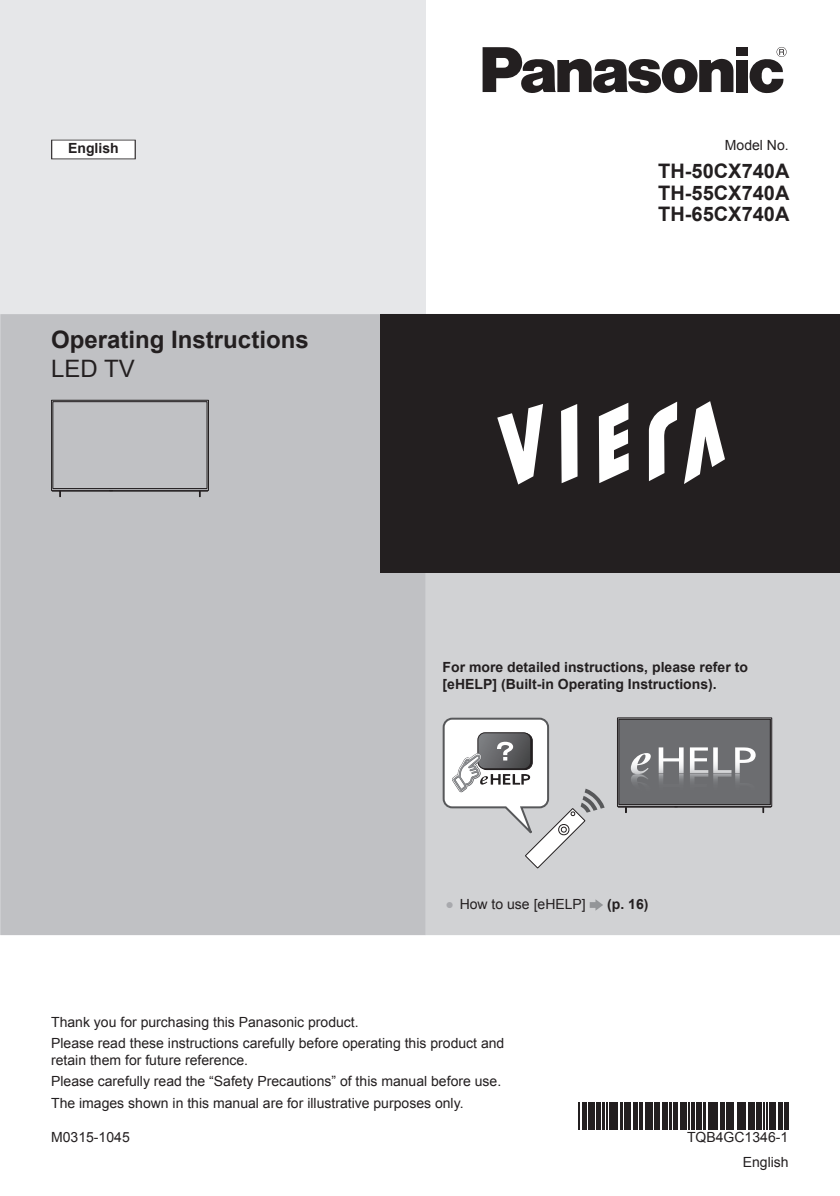
<style>
.page{position:relative;width:840px;height:1196px;background:#fff}
.page>*{position:absolute;margin:0;border:0;box-sizing:border-box;transform-origin:0 0}
.t1{font:700 24px "Arial";color:#231f20}
.t2{font:24px "Arial";color:#231f20}
.t3{font:700 20px/21.4px "Arial";color:#231f20;text-align:justify}
.t4{font:14px/21.4px "Arial";color:#231f20}
.t5{font:700 14px/16.8px "Arial";color:#231f20}
.s1{color:#a8a9ad}
</style>
<div class="page">
<div style="left:0;top:0;width:425px;height:935px;background:#e6e7e9"></div>
<div style="left:425px;top:572px;width:414px;height:363px;background:#d1d2d4"></div>
<div style="left:0;top:314px;width:425px;height:621px;background:#c0c1c4"></div>
<div style="left:380px;top:314px;width:459px;height:258px;background:#231f20"></div>
<div style="left:735px;top:47px;width:12px;height:9px;background:#231f20"></div>
<div style="left:735px;top:60px;width:12px;height:32px;background:#231f20"></div>
<svg style="left:482px;top:47px;width:251px;height:46px"></svg>
<svg style="left:749px;top:47px;width:37px;height:46px"></svg>
<svg style="left:598px;top:403px;width:30px;height:80px"></svg>
<svg style="left:561px;top:404px;width:16px;height:79px"></svg>
<svg style="left:684px;top:401px;width:40px;height:83px"></svg>
<svg style="left:648px;top:402px;width:29px;height:79px"></svg>
<svg style="left:497px;top:404px;width:46px;height:81px"></svg>
<svg style="left:525px;top:809px;width:59px;height:59px;fill:#d1d2d4"></svg>
<div style="left:525px;top:808px;width:60px;height:60px;border:1px solid #231f20;border-radius:12px"></div>
<svg style="left:557px;top:823px;width:13px;height:12px"></svg>
<svg style="left:570px;top:785px;width:37px;height:31px"></svg>
<svg style="left:441px;top:717px;width:109px;height:124px"></svg>
<svg style="left:616px;top:717px;width:156px;height:96px"></svg>
<svg style="left:589px;top:899px;width:14px;height:12px"></svg>
<svg style="left:51px;top:400px;width:158px;height:97px"></svg>
<svg style="left:51px;top:140px;width:85px;height:19px"></svg>
<div style="left:52px;top:140px;width:83px;height:18px;background:#fff"></div>
<svg style="left:578px;top:1102px;width:5px;height:27px"></svg>
<hr style="left:584px;top:1102px;width:3px;height:27px;background:#231f20">
<hr style="left:588px;top:1102px;width:2px;height:27px;background:#231f20">
<svg style="left:591px;top:1102px;width:3px;height:27px"></svg>
<hr style="left:595px;top:1102px;width:2px;height:27px;background:#231f20">
<hr style="left:598px;top:1102px;width:2px;height:27px;background:#231f20">
<hr style="left:601px;top:1102px;width:3px;height:27px;background:#231f20">
<svg style="left:606px;top:1102px;width:8px;height:27px"></svg>
<hr style="left:615px;top:1102px;width:2px;height:27px;background:#231f20">
<hr style="left:620px;top:1102px;width:2px;height:27px;background:#231f20">
<svg style="left:624px;top:1102px;width:18px;height:27px"></svg>
<hr style="left:644px;top:1102px;width:3px;height:27px;background:#231f20">
<svg style="left:648px;top:1102px;width:11px;height:27px"></svg>
<hr style="left:661px;top:1102px;width:3px;height:27px;background:#231f20">
<hr style="left:665px;top:1102px;width:3px;height:27px;background:#231f20">
<hr style="left:669px;top:1102px;width:2px;height:27px;background:#231f20">
<hr style="left:672px;top:1102px;width:3px;height:27px;background:#231f20">
<svg style="left:676px;top:1102px;width:18px;height:27px"></svg>
<hr style="left:695px;top:1102px;width:3px;height:27px;background:#231f20">
<hr style="left:699px;top:1102px;width:2px;height:27px;background:#231f20">
<hr style="left:702px;top:1102px;width:3px;height:27px;background:#231f20">
<svg style="left:708px;top:1102px;width:9px;height:27px"></svg>
<hr style="left:720px;top:1102px;width:2px;height:27px;background:#231f20">
<svg style="left:723px;top:1102px;width:7px;height:27px"></svg>
<hr style="left:731px;top:1102px;width:3px;height:27px;background:#231f20">
<hr style="left:736px;top:1102px;width:3px;height:27px;background:#231f20">
<svg style="left:740px;top:1102px;width:11px;height:27px"></svg>
<hr style="left:752px;top:1102px;width:2px;height:27px;background:#231f20">
<hr style="left:755px;top:1102px;width:3px;height:27px;background:#231f20">
<hr style="left:759px;top:1102px;width:3px;height:27px;background:#231f20">
<svg style="left:763px;top:1102px;width:16px;height:27px"></svg>
<hr style="left:780px;top:1102px;width:2px;height:27px;background:#231f20">
<hr style="left:783px;top:1102px;width:3px;height:27px;background:#231f20">
<svg style="left:787px;top:1102px;width:1px;height:27px"></svg>
<p class="t5" style="left:68px;top:140px;width:52px">English</p>
<p class="t4" style="left:724px;top:134px;width:65px">Model No.</p>
<h2 class="t3" style="left:658px;top:161px;width:133px">TH-50CX740A TH-55CX740A TH-65CX740A</h2>
<h1 class="t1" style="left:51px;top:327px;width:259px">Operating Instructions</h1>
<h1 class="t2" style="left:51px;top:356px;width:85px">LED TV</h1>
<p class="t5" style="left:442px;top:659px;width:306px">For more detailed instructions, please refer to [eHELP] (Built-in Operating Instructions).</p>
<p class="t4" style="left:445px;top:894px;width:142px"><span class="s1">●</span> How to use [eHELP]</p>
<p class="t5" style="left:607px;top:896px;width:43px">(p. 16)</p>
<p class="t4" style="left:51px;top:1011px;width:454px">Thank you for purchasing this Panasonic product.<br>Please read these instructions carefully before operating this product and</p>
<p class="t4" style="left:51px;top:1049px;width:451px">retain them for future reference.<br>Please carefully read the “Safety Precautions” of this manual before use.<br>The images shown in this manual are for illustrative purposes only.</p>
<p class="t4" style="left:51px;top:1126px;width:80px">M0315-1045</p>
<p class="t4" style="left:686px;top:1127px;width:103px">TQB4GC1346-1</p>
<p class="t4" style="left:742px;top:1152px;width:47px">English</p>
</div>
